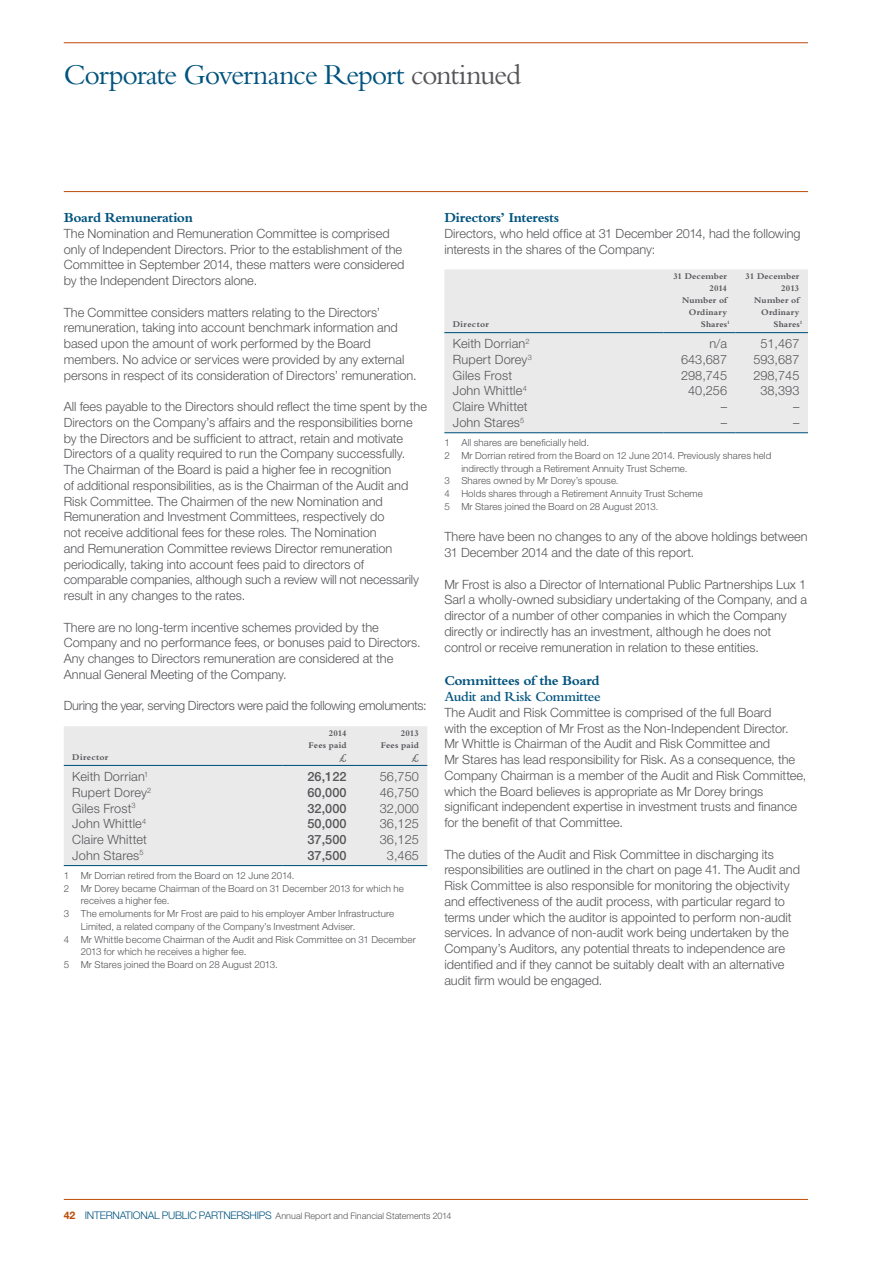
<style>
.page{position:relative;width:893px;height:1263px;background:#fff}
.page>*{position:absolute;margin:0;border:0;box-sizing:border-box;transform-origin:0 0}
.t1{font:30px "Bembo Std";letter-spacing:-.04em;color:#00537e}
.t2{font:700 14.25px "Bembo Std";letter-spacing:-.025em;color:#00537e}
.t3{font:600 14.25px "Bembo Std";letter-spacing:-.025em;color:#00537e}
.t4{font:300 12.75px/15.8px "Helvetica Neue LT Std";color:#56565a}
.t5{font:300 12.75px "Helvetica Neue LT Std";letter-spacing:-.02em;color:#56565a}
.t6{font:500 12.75px "Helvetica Neue LT Std";color:#56565a}
.t7{font:300 9.75px "Helvetica Neue LT Std";letter-spacing:.01em;color:#56565a}
.t8{font:700 9px/12px "Bembo Std";letter-spacing:.015em;color:#56565a;text-align:right}
.t9{font:300 9px "Helvetica Neue LT Std";letter-spacing:.005em;color:#56565a}
.s1{color:#56565a}
.s2{font-weight:700;font-size:10.5px;color:#bd4b06}
.s3{font-size:10.5px;color:#00537e}
</style>
<div class="page">
<hr style="left:64px;top:42px;width:744px;height:1px;background:#bd4b06">
<hr style="left:64px;top:191px;width:744px;height:1px;background:#bd4b06">
<hr style="left:64px;top:1199px;width:744px;height:1px;background:#bd4b06">
<div style="left:64px;top:726px;width:363px;height:139px;background:#ebeaeb"></div>
<hr style="left:64px;top:765px;width:219px;height:1px;background:#00537e">
<hr style="left:64px;top:865px;width:219px;height:1px;background:#00537e">
<hr style="left:283px;top:865px;width:72px;height:1px;background:#00537e">
<hr style="left:355px;top:865px;width:72px;height:1px;background:#00537e">
<hr style="left:283px;top:765px;width:72px;height:1px;background:#00537e">
<hr style="left:355px;top:765px;width:72px;height:1px;background:#00537e">
<div style="left:444px;top:269px;width:364px;height:163px;background:#ebeaeb"></div>
<hr style="left:444px;top:332px;width:219px;height:1px;background:#00537e">
<hr style="left:663px;top:332px;width:73px;height:1px;background:#00537e">
<hr style="left:736px;top:332px;width:72px;height:1px;background:#00537e">
<hr style="left:444px;top:432px;width:219px;height:1px;background:#00537e">
<hr style="left:663px;top:432px;width:73px;height:1px;background:#00537e">
<hr style="left:736px;top:432px;width:72px;height:1px;background:#00537e">
<h1 class="t1" style="left:64px;top:57px;width:459px">Corporate Governance Report <span class="s1">continued</span></h1>
<p class="t2" style="left:64px;top:210px;width:131px">Board Remuneration</p>
<p class="t4" style="left:64px;top:225px;width:342px">The Nomination and Remuneration Committee is comprised only of Independent Directors. Prior to the establishment of the Committee in September 2014, these matters were considered by the Independent Directors alone.</p>
<p class="t4" style="left:64px;top:304px;width:354px">The Committee considers matters relating to the Directors’ remuneration, taking into account benchmark information and based upon the amount of work performed by the Board members. No advice or services were provided by any external persons in respect of its consideration of Directors’ remuneration.</p>
<p class="t4" style="left:64px;top:398px;width:365px">All fees payable to the Directors should reflect the time spent by the Directors on the Company’s affairs and the responsibilities borne by the Directors and be sufficient to attract, retain and motivate Directors of a quality required to run the Company successfully.<br>The Chairman of the Board is paid a higher fee in recognition<br>of additional responsibilities, as is the Chairman of the Audit and Risk Committee. The Chairmen of the new Nomination and Remuneration and Investment Committees, respectively do<br>not receive additional fees for these roles. The Nomination<br>and Remuneration Committee reviews Director remuneration periodically, taking into account fees paid to directors of comparable companies, although such a review will not necessarily result in any changes to the rates.</p>
<p class="t4" style="left:64px;top:619px;width:358px">There are no long-term incentive schemes provided by the Company and no performance fees, or bonuses paid to Directors.<br>Any changes to Directors remuneration are considered at the Annual General Meeting of the Company.</p>
<p class="t5" style="left:64px;top:698px;width:364px">During the year, serving Directors were paid the following emoluments:</p>
<p class="t8" style="left:72px;top:751px;width:38px">Director</p>
<p class="t8" style="left:309px;top:727px;width:39px">2014<br>Fees paid £</p>
<p class="t8" style="left:381px;top:727px;width:39px">2013<br>Fees paid £</p>
<p class="t4" style="left:72px;top:768px;width:77px">Keith Dorrian<sup>1</sup></p>
<p class="t6" style="left:308px;top:769px;width:40px">26,122</p>
<p class="t4" style="left:380px;top:768px;width:40px">56,750</p>
<p class="t4" style="left:72px;top:784px;width:81px">Rupert Dorey<sup>2</sup></p>
<p class="t6" style="left:308px;top:785px;width:40px">60,000</p>
<p class="t4" style="left:380px;top:784px;width:40px">46,750</p>
<p class="t4" style="left:72px;top:800px;width:65px">Giles Frost<sup>3</sup></p>
<p class="t6" style="left:308px;top:800px;width:40px">32,000</p>
<p class="t4" style="left:380px;top:800px;width:40px">32,000</p>
<p class="t4" style="left:72px;top:815px;width:75px">John Whittle<sup>4</sup></p>
<p class="t6" style="left:308px;top:816px;width:40px">50,000</p>
<p class="t4" style="left:380px;top:815px;width:40px">36,125</p>
<p class="t4" style="left:72px;top:831px;width:76px">Claire Whittet</p>
<p class="t6" style="left:308px;top:832px;width:40px">37,500</p>
<p class="t4" style="left:380px;top:831px;width:40px">36,125</p>
<p class="t4" style="left:72px;top:847px;width:73px">John Stares<sup>5</sup></p>
<p class="t6" style="left:308px;top:847px;width:40px">37,500</p>
<p class="t4" style="left:387px;top:847px;width:33px">3,465</p>
<p class="t7" style="left:64px;top:869px;width:232px">1 Mr Dorrian retired from the Board on 12 June 2014.</p>
<p class="t7" style="left:64px;top:882px;width:342px">2 Mr Dorey became Chairman of the Board on 31 December 2013 for which he</p>
<p class="t7" style="left:81px;top:895px;width:90px">receives a higher fee.</p>
<p class="t7" style="left:64px;top:908px;width:332px">3 The emoluments for Mr Frost are paid to his employer Amber Infrastructure</p>
<p class="t7" style="left:81px;top:920px;width:276px">Limited, a related company of the Company’s Investment Adviser.</p>
<p class="t7" style="left:64px;top:933px;width:354px">4 Mr Whittle become Chairman of the Audit and Risk Committee on 31 December</p>
<p class="t7" style="left:81px;top:946px;width:167px">2013 for which he receives a higher fee.</p>
<p class="t7" style="left:64px;top:959px;width:216px">5 Mr Stares joined the Board on 28 August 2013.</p>
<p class="t2" style="left:444px;top:210px;width:116px">Directors’ Interests</p>
<p class="t4" style="left:444px;top:225px;width:358px">Directors, who held office at 31 December 2014, had the following interests in the shares of the Company:</p>
<p class="t8" style="left:453px;top:318px;width:38px">Director</p>
<p class="t8" style="left:673px;top:270px;width:58px">31 December<br>2014<br>Number of<br>Ordinary<br>Shares<sup>1</sup></p>
<p class="t8" style="left:746px;top:270px;width:55px">31 December</p>
<p class="t8" style="left:781px;top:282px;width:20px">2013</p>
<p class="t8" style="left:754px;top:294px;width:47px">Number of</p>
<p class="t8" style="left:761px;top:306px;width:40px">Ordinary</p>
<p class="t8" style="left:774px;top:318px;width:30px">Shares<sup>1</sup></p>
<p class="t4" style="left:453px;top:336px;width:78px">Keith Dorrian<sup>2</sup></p>
<p class="t4" style="left:709px;top:336px;width:19px">n/a</p>
<p class="t4" style="left:760px;top:336px;width:40px">51,467</p>
<p class="t4" style="left:453px;top:351px;width:81px">Rupert Dorey<sup>3</sup></p>
<p class="t4" style="left:681px;top:351px;width:48px">643,687</p>
<p class="t4" style="left:753px;top:351px;width:48px">593,687</p>
<p class="t4" style="left:453px;top:367px;width:61px">Giles Frost</p>
<p class="t4" style="left:681px;top:367px;width:48px">298,745</p>
<p class="t4" style="left:753px;top:367px;width:48px">298,745</p>
<p class="t4" style="left:453px;top:383px;width:75px">John Whittle<sup>4</sup></p>
<p class="t4" style="left:688px;top:383px;width:40px">40,256</p>
<p class="t4" style="left:760px;top:383px;width:40px">38,393</p>
<p class="t4" style="left:453px;top:398px;width:76px">Claire Whittet</p>
<p class="t4" style="left:721px;top:398px;width:8px">–</p>
<p class="t4" style="left:793px;top:398px;width:8px">–</p>
<p class="t4" style="left:453px;top:414px;width:73px">John Stares<sup>5</sup></p>
<p class="t4" style="left:721px;top:414px;width:8px">–</p>
<p class="t4" style="left:793px;top:414px;width:8px">–</p>
<p class="t7" style="left:444px;top:437px;width:146px">1 All shares are beneficially held.</p>
<p class="t7" style="left:444px;top:449px;width:329px">2 Mr Dorrian retired from the Board on 12 June 2014. Previously shares held</p>
<p class="t7" style="left:461px;top:462px;width:228px">indirectly through a Retirement Annuity Trust Scheme.</p>
<p class="t7" style="left:444px;top:475px;width:176px">3 Shares owned by Mr Dorey’s spouse.</p>
<p class="t7" style="left:444px;top:488px;width:260px">4 Holds shares through a Retirement Annuity Trust Scheme</p>
<p class="t7" style="left:444px;top:500px;width:216px">5 Mr Stares joined the Board on 28 August 2013.</p>
<p class="t4" style="left:444px;top:529px;width:365px">There have been no changes to any of the above holdings between<br>31 December 2014 and the date of this report.</p>
<p class="t4" style="left:444px;top:576px;width:364px">Mr Frost is also a Director of International Public Partnerships Lux 1<br>Sarl a wholly-owned subsidiary undertaking of the Company, and a director of a number of other companies in which the Company directly or indirectly has an investment, although he does not control or receive remuneration in relation to these entities.</p>
<p class="t2" style="left:444px;top:672px;width:157px">Committees of the Board</p>
<p class="t3" style="left:444px;top:689px;width:158px">Audit and Risk Committee</p>
<p class="t4" style="left:444px;top:704px;width:364px">The Audit and Risk Committee is comprised of the full Board<br>with the exception of Mr Frost as the Non-Independent Director.<br>Mr Whittle is Chairman of the Audit and Risk Committee and<br>Mr Stares has lead responsibility for Risk. As a consequence, the Company Chairman is a member of the Audit and Risk Committee, which the Board believes is appropriate as Mr Dorey brings significant independent expertise in investment trusts and finance for the benefit of that Committee.</p>
<p class="t4" style="left:444px;top:846px;width:357px">The duties of the Audit and Risk Committee in discharging its responsibilities are outlined in the chart on page 41. The Audit and Risk Committee is also responsible for monitoring the objectivity and effectiveness of the audit process, with particular regard to terms under which the auditor is appointed to perform non-audit services. In advance of non-audit work being undertaken by the Company’s Auditors, any potential threats to independence are identified and if they cannot be suitably dealt with an alternative audit firm would be engaged.</p>
<p class="t9" style="left:64px;top:1211px;width:389px"><span class="s2">42</span> <span class="s3">INTERNATIONAL PUBLIC PARTNERSHIPS</span> Annual Report and Financial Statements 2014</p>
</div>
